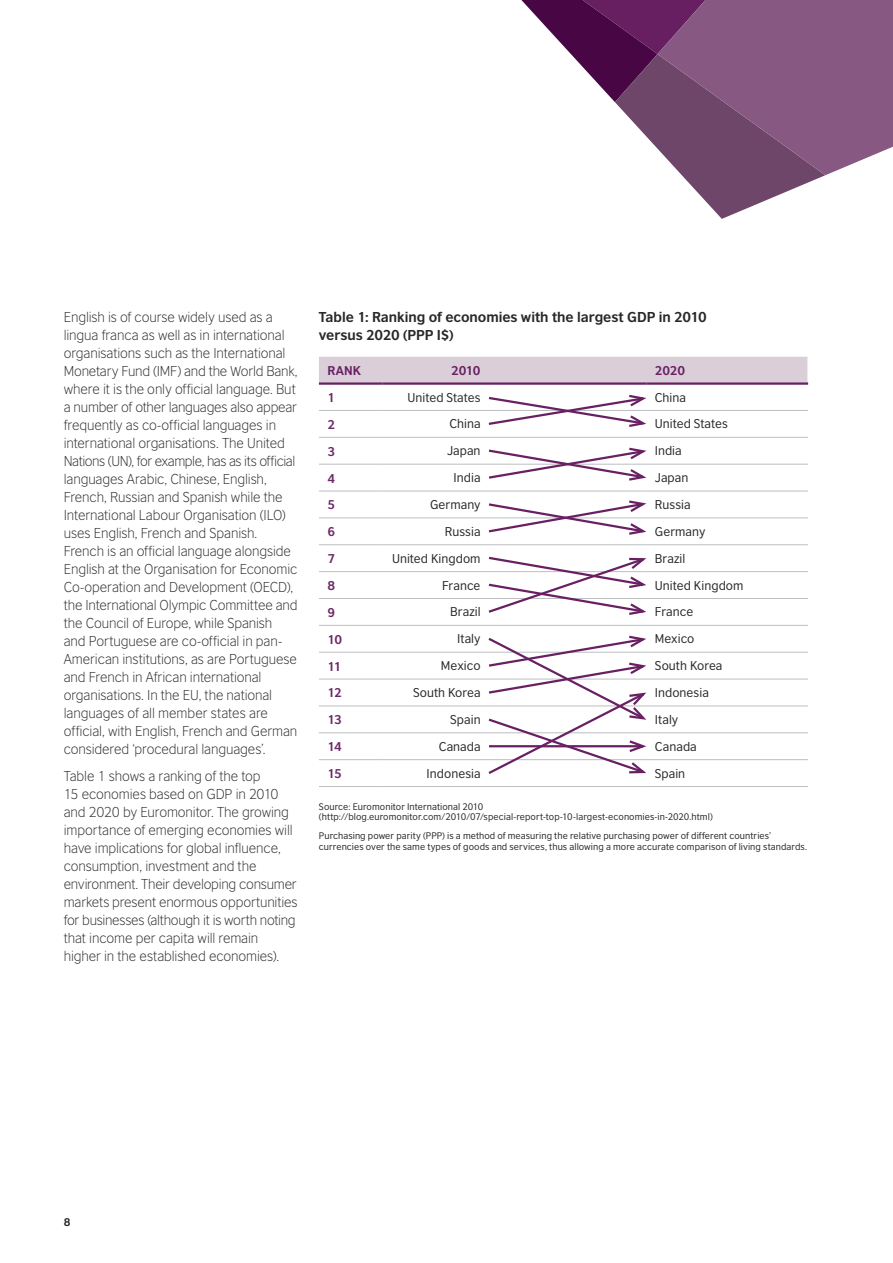
<style>
.page{position:relative;width:893px;height:1263px;background:#fff}
.page>*{position:absolute;margin:0;border:0;box-sizing:border-box;transform-origin:0 0}
.t1{font:300 13.5px/18px "British Council Sans";letter-spacing:-.01em;color:#292829}
.t2{font:700 13.5px/18px "British Council Sans";letter-spacing:-.005em;color:#292829}
.t3{font:12px "British Council Sans";letter-spacing:.005em;color:#292829}
.t4{font:700 12px "British Council Sans";letter-spacing:-.08em;color:#6d2a67}
.t5{font:700 12px "British Council Sans";letter-spacing:-.015em;color:#682063}
.t6{font:700 10.5px "British Council Sans";color:#292829}
.t7{font:9px/10.5px "British Council Sans";letter-spacing:.01em;color:#292829}
</style>
<div class="page">
<div style="left:319px;top:357px;width:490px;height:27px;background:#daced9"></div>
<hr style="left:319px;top:382px;width:64px;height:3px;background:#682063">
<hr style="left:383px;top:382px;width:106px;height:3px;background:#682063">
<hr style="left:489px;top:382px;width:157px;height:3px;background:#682063">
<hr style="left:646px;top:382px;width:162px;height:3px;background:#682063">
<hr style="left:319px;top:410px;width:64px;height:1px;background:#bcbec0">
<hr style="left:383px;top:410px;width:106px;height:1px;background:#bcbec0">
<hr style="left:646px;top:410px;width:162px;height:1px;background:#bcbec0">
<hr style="left:319px;top:437px;width:64px;height:1px;background:#bcbec0">
<hr style="left:383px;top:437px;width:106px;height:1px;background:#bcbec0">
<hr style="left:489px;top:437px;width:157px;height:1px;background:#bcbec0">
<hr style="left:646px;top:437px;width:162px;height:1px;background:#bcbec0">
<hr style="left:319px;top:464px;width:64px;height:1px;background:#bcbec0">
<hr style="left:383px;top:464px;width:106px;height:1px;background:#bcbec0">
<hr style="left:646px;top:464px;width:162px;height:1px;background:#bcbec0">
<hr style="left:319px;top:491px;width:64px;height:1px;background:#bcbec0">
<hr style="left:383px;top:491px;width:106px;height:1px;background:#bcbec0">
<hr style="left:489px;top:491px;width:157px;height:1px;background:#bcbec0">
<hr style="left:646px;top:491px;width:162px;height:1px;background:#bcbec0">
<hr style="left:319px;top:518px;width:64px;height:1px;background:#bcbec0">
<hr style="left:383px;top:518px;width:106px;height:1px;background:#bcbec0">
<hr style="left:646px;top:518px;width:162px;height:1px;background:#bcbec0">
<hr style="left:319px;top:544px;width:64px;height:1px;background:#bcbec0">
<hr style="left:383px;top:544px;width:106px;height:1px;background:#bcbec0">
<hr style="left:489px;top:544px;width:157px;height:1px;background:#bcbec0">
<hr style="left:646px;top:544px;width:162px;height:1px;background:#bcbec0">
<hr style="left:319px;top:571px;width:64px;height:1px;background:#bcbec0">
<hr style="left:383px;top:571px;width:106px;height:1px;background:#bcbec0">
<hr style="left:646px;top:571px;width:162px;height:1px;background:#bcbec0">
<hr style="left:319px;top:598px;width:64px;height:1px;background:#bcbec0">
<hr style="left:383px;top:598px;width:106px;height:1px;background:#bcbec0">
<hr style="left:646px;top:598px;width:162px;height:1px;background:#bcbec0">
<hr style="left:319px;top:625px;width:64px;height:1px;background:#bcbec0">
<hr style="left:383px;top:625px;width:106px;height:1px;background:#bcbec0">
<hr style="left:489px;top:625px;width:157px;height:1px;background:#bcbec0">
<hr style="left:646px;top:625px;width:162px;height:1px;background:#bcbec0">
<hr style="left:319px;top:652px;width:64px;height:1px;background:#bcbec0">
<hr style="left:383px;top:652px;width:106px;height:1px;background:#bcbec0">
<hr style="left:646px;top:652px;width:162px;height:1px;background:#bcbec0">
<hr style="left:319px;top:679px;width:64px;height:1px;background:#bcbec0">
<hr style="left:383px;top:679px;width:106px;height:1px;background:#bcbec0">
<hr style="left:646px;top:679px;width:162px;height:1px;background:#bcbec0">
<hr style="left:319px;top:706px;width:64px;height:1px;background:#bcbec0">
<hr style="left:383px;top:706px;width:106px;height:1px;background:#bcbec0">
<hr style="left:646px;top:706px;width:162px;height:1px;background:#bcbec0">
<hr style="left:319px;top:732px;width:64px;height:1px;background:#bcbec0">
<hr style="left:383px;top:732px;width:106px;height:1px;background:#bcbec0">
<hr style="left:646px;top:732px;width:162px;height:1px;background:#bcbec0">
<hr style="left:319px;top:759px;width:64px;height:1px;background:#bcbec0">
<hr style="left:383px;top:759px;width:106px;height:1px;background:#bcbec0">
<hr style="left:646px;top:759px;width:162px;height:1px;background:#bcbec0">
<hr style="left:319px;top:786px;width:64px;height:1px;background:#bcbec0">
<hr style="left:383px;top:786px;width:106px;height:1px;background:#bcbec0">
<hr style="left:489px;top:786px;width:157px;height:1px;background:#bcbec0">
<hr style="left:646px;top:786px;width:162px;height:1px;background:#bcbec0">
<svg style="left:488px;top:556px;width:159px;height:59px"></svg>
<svg style="left:488px;top:394px;width:159px;height:33px"></svg>
<svg style="left:486px;top:447px;width:164px;height:34px"></svg>
<svg style="left:486px;top:500px;width:164px;height:35px"></svg>
<svg style="left:486px;top:635px;width:164px;height:139px"></svg>
<svg style="left:521px;top:0;width:372px;height:219px"></svg>
<p class="t1" style="left:64px;top:308px;width:235px">English is of course widely used as a lingua franca as well as in international organisations such as the International Monetary Fund (IMF) and the World Bank, where it is the only official language. But a number of other languages also appear frequently as co-official languages in international organisations. The United Nations (UN), for example, has as its official languages Arabic, Chinese, English, French, Russian and Spanish while the International Labour Organisation (ILO) uses English, French and Spanish.<br>French is an official language alongside English at the Organisation for Economic Co-operation and Development (OECD), the International Olympic Committee and the Council of Europe, while Spanish and Portuguese are co-official in pan-American institutions, as are Portuguese and French in African international organisations. In the EU, the national languages of all member states are official, with English, French and German considered ‘procedural languages’.</p>
<p class="t1" style="left:64px;top:767px;width:235px">Table 1 shows a ranking of the top<br>15 economies based on GDP in 2010 and 2020 by Euromonitor. The growing importance of emerging economies will have implications for global influence, consumption, investment and the environment. Their developing consumer markets present enormous opportunities for businesses (although it is worth noting that income per capita will remain higher in the established economies).</p>
<p class="t2" style="left:319px;top:308px;width:389px">Table 1: Ranking of economies with the largest GDP in 2010 versus 2020 (PPP I$)</p>
<p class="t5" style="left:327px;top:363px;width:34px">Rank</p>
<p class="t5" style="left:451px;top:363px;width:31px">2010</p>
<p class="t5" style="left:655px;top:363px;width:32px">2020</p>
<p class="t4" style="left:327px;top:390px;width:9px">1</p>
<p class="t3" style="left:407px;top:390px;width:75px">United States</p>
<p class="t3" style="left:655px;top:390px;width:33px">China</p>
<p class="t4" style="left:327px;top:417px;width:9px">2</p>
<p class="t3" style="left:449px;top:417px;width:33px">China</p>
<p class="t3" style="left:655px;top:417px;width:75px">United States</p>
<p class="t4" style="left:327px;top:444px;width:9px">3</p>
<p class="t3" style="left:447px;top:444px;width:35px">Japan</p>
<p class="t3" style="left:655px;top:444px;width:28px">India</p>
<p class="t4" style="left:327px;top:471px;width:9px">4</p>
<p class="t3" style="left:454px;top:471px;width:28px">India</p>
<p class="t3" style="left:655px;top:471px;width:35px">Japan</p>
<p class="t4" style="left:327px;top:497px;width:9px">5</p>
<p class="t3" style="left:430px;top:497px;width:52px">Germany</p>
<p class="t3" style="left:655px;top:497px;width:37px">Russia</p>
<p class="t4" style="left:327px;top:524px;width:9px">6</p>
<p class="t3" style="left:445px;top:524px;width:37px">Russia</p>
<p class="t3" style="left:655px;top:524px;width:52px">Germany</p>
<p class="t4" style="left:327px;top:551px;width:9px">7</p>
<p class="t3" style="left:392px;top:551px;width:90px">United Kingdom</p>
<p class="t3" style="left:655px;top:551px;width:32px">Brazil</p>
<p class="t4" style="left:327px;top:578px;width:9px">8</p>
<p class="t3" style="left:442px;top:578px;width:40px">France</p>
<p class="t3" style="left:655px;top:578px;width:90px">United Kingdom</p>
<p class="t4" style="left:327px;top:605px;width:9px">9</p>
<p class="t3" style="left:450px;top:605px;width:32px">Brazil</p>
<p class="t3" style="left:655px;top:605px;width:40px">France</p>
<p class="t4" style="left:327px;top:632px;width:16px">10</p>
<p class="t3" style="left:457px;top:632px;width:25px">Italy</p>
<p class="t3" style="left:655px;top:632px;width:41px">Mexico</p>
<p class="t4" style="left:327px;top:659px;width:15px">11</p>
<p class="t3" style="left:441px;top:659px;width:41px">Mexico</p>
<p class="t3" style="left:655px;top:659px;width:69px">South Korea</p>
<p class="t4" style="left:327px;top:685px;width:16px">12</p>
<p class="t3" style="left:413px;top:685px;width:69px">South Korea</p>
<p class="t3" style="left:655px;top:685px;width:55px">Indonesia</p>
<p class="t4" style="left:327px;top:712px;width:16px">13</p>
<p class="t3" style="left:450px;top:712px;width:32px">Spain</p>
<p class="t3" style="left:655px;top:712px;width:25px">Italy</p>
<p class="t4" style="left:327px;top:739px;width:16px">14</p>
<p class="t3" style="left:439px;top:739px;width:43px">Canada</p>
<p class="t3" style="left:655px;top:739px;width:43px">Canada</p>
<p class="t4" style="left:327px;top:766px;width:16px">15</p>
<p class="t3" style="left:427px;top:766px;width:55px">Indonesia</p>
<p class="t3" style="left:655px;top:766px;width:32px">Spain</p>
<p class="t7" style="left:319px;top:801px;width:395px">Source: Euromonitor International 2010 (http://blog.euromonitor.com/2010/07/special-report-top-10-largest-economies-in-2020.html)</p>
<p class="t7" style="left:319px;top:831px;width:490px">Purchasing power parity (PPP) is a method of measuring the relative purchasing power of different countries’ currencies over the same types of goods and services, thus allowing a more accurate comparison of living standards.</p>
<p class="t6" style="left:64px;top:1215px;width:8px">8</p>
</div>
